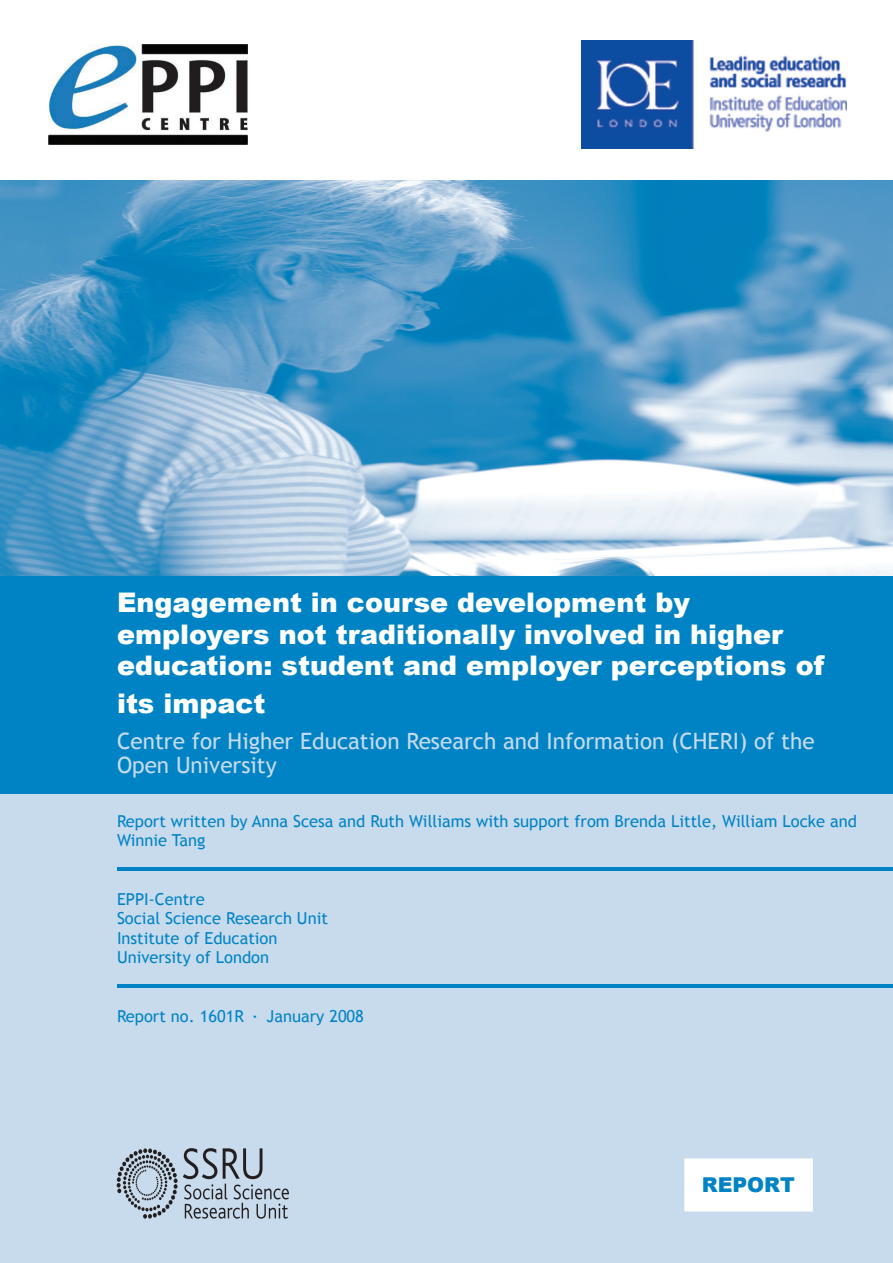
<style>
.page{position:relative;width:893px;height:1263px;background:#fff}
.page>*{position:absolute;margin:0;border:0;box-sizing:border-box;transform-origin:0 0}
.t1{font:900 27px/31.5px "Arial";color:#fff}
.t2{font:22.5px/24px "Trebuchet MS";color:#c8dbed}
.t3{font:900 20.4px "Arial";color:#0083c5}
.t4{font:16.5px/19.5px "Trebuchet MS";color:#0083c5}
</style>
<div class="page">
<img style="left:0;top:180px;width:893px;height:396px">
<div style="left:0;top:754px;width:893px;height:509px;background:#c8dbed"></div>
<div style="left:0;top:576px;width:893px;height:217px;background:#0083c5"></div>
<hr style="left:117px;top:867px;width:776px;height:3px;background:#0083c5">
<hr style="left:117px;top:984px;width:776px;height:3px;background:#0083c5">
<div style="left:684px;top:1158px;width:129px;height:54px;background:#fff"></div>
<img style="left:581px;top:41px;width:265px;height:108px">
<img style="left:49px;top:45px;width:198px;height:100px">
<svg style="left:117px;top:1148px;width:172px;height:71px"></svg>
<h1 class="t1" style="left:117px;top:586px;width:709px">Engagement in course development by employers not traditionally involved in higher education: student and employer perceptions of</h1>
<h1 class="t1" style="left:117px;top:687px;width:150px">its impact</h1>
<h2 class="t2" style="left:117px;top:730px;width:699px">Centre for Higher Education Research and Information (CHERI) of the<br>Open University</h2>
<p class="t4" style="left:117px;top:811px;width:741px">Report written by Anna Scesa and Ruth Williams with support from Brenda Little, William Locke and<br>Winnie Tang</p>
<p class="t4" style="left:117px;top:889px;width:212px">EPPI-Centre<br>Social Science Research Unit<br>Institute of Education<br>University of London</p>
<p class="t4" style="left:117px;top:1006px;width:248px">Report no. 1601R ∙ January 2008</p>
<p class="t3" style="left:702px;top:1170px;width:94px">REPORT</p>
</div>
